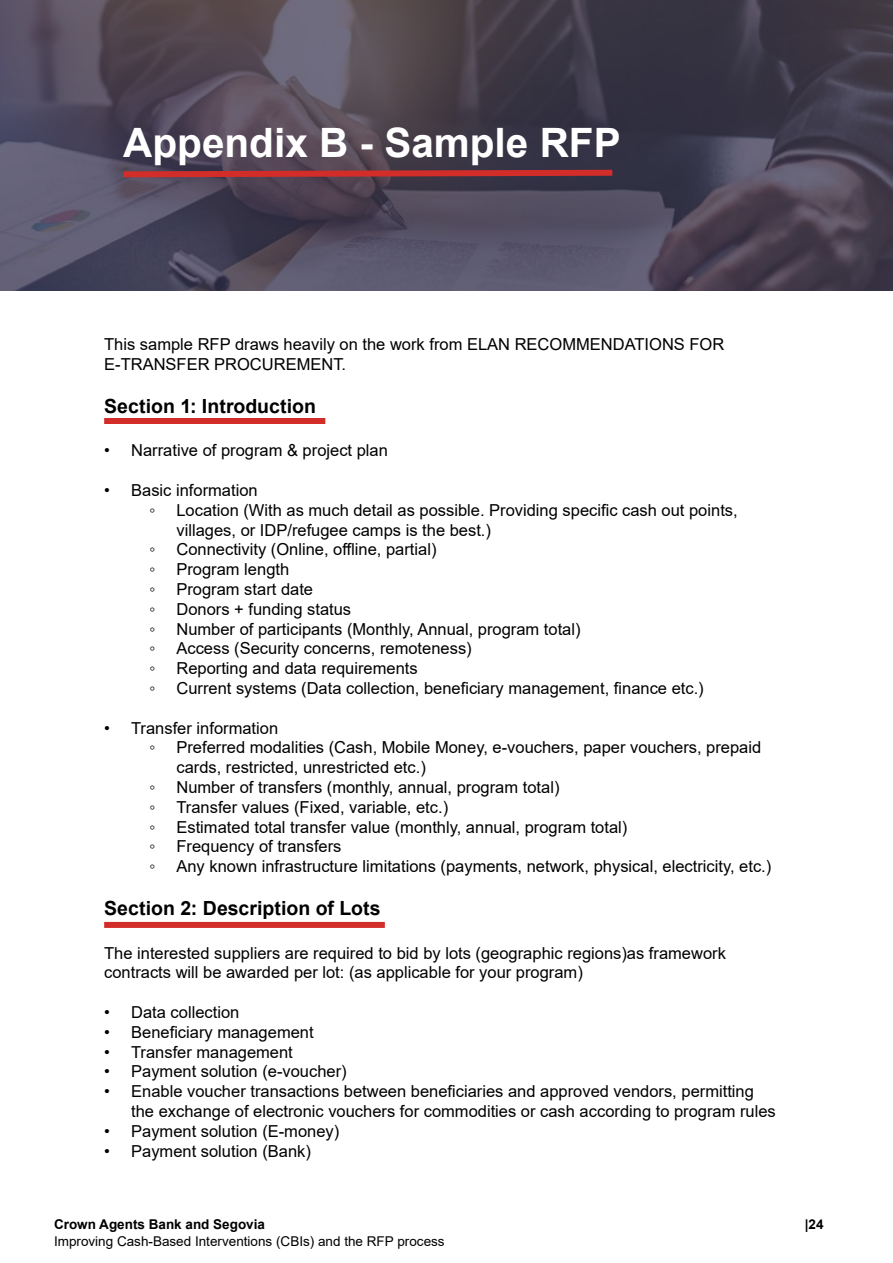
<style>
.page{position:relative;width:893px;height:1263px;background:#fff}
.page>*{position:absolute;margin:0;border:0;box-sizing:border-box;transform-origin:0 0}
.t1{font:700 40.5px "Arial";color:#fff}
.t2{font:700 19.5px "Arial";color:#000}
.t3{font:16.5px/19.8px "Arial";color:#000}
.t4{font:13.5px "Arial";color:#000}
.t5{font:700 13.5px "Arial";color:#000}
</style>
<div class="page">
<img style="left:0;top:0;width:893px;height:291px">
<svg style="left:117px;top:167px;width:501px;height:13px;background:#83353c"></svg>
<div style="left:104px;top:418px;width:221px;height:6px;background:#d22d28"></div>
<div style="left:104px;top:922px;width:281px;height:6px;background:#d22d28"></div>
<h1 class="t1" style="left:123px;top:114px;width:499px">Appendix B - Sample RFP</h1>
<p class="t3" style="left:104px;top:334px;width:622px">This sample RFP draws heavily on the work from ELAN RECOMMENDATIONS FOR<br>E-TRANSFER PROCUREMENT.</p>
<p class="t2" style="left:104px;top:392px;width:213px">Section 1: Introduction</p>
<p class="t3" style="left:104px;top:440px;width:285px">• Narrative of program &amp; project plan</p>
<p class="t3" style="left:149px;top:480px;width:110px;text-indent:-45px">• Basic information ◦</p>
<p class="t3" style="left:176px;top:500px;width:563px">Location (With as much detail as possible. Providing specific cash out points, villages, or IDP/refugee camps is the best.)</p>
<p class="t3" style="left:149px;top:539px;width:7px">◦</p>
<p class="t3" style="left:176px;top:539px;width:262px">Connectivity (Online, offline, partial)</p>
<p class="t3" style="left:149px;top:559px;width:7px">◦</p>
<p class="t3" style="left:176px;top:559px;width:114px">Program length</p>
<p class="t3" style="left:149px;top:579px;width:7px">◦</p>
<p class="t3" style="left:176px;top:579px;width:138px">Program start date</p>
<p class="t3" style="left:149px;top:599px;width:7px">◦</p>
<p class="t3" style="left:176px;top:599px;width:176px">Donors + funding status</p>
<p class="t3" style="left:149px;top:619px;width:7px">◦</p>
<p class="t3" style="left:176px;top:619px;width:406px">Number of participants (Monthly, Annual, program total)</p>
<p class="t3" style="left:149px;top:638px;width:7px">◦</p>
<p class="t3" style="left:176px;top:638px;width:297px">Access (Security concerns, remoteness)</p>
<p class="t3" style="left:149px;top:658px;width:7px">◦</p>
<p class="t3" style="left:176px;top:658px;width:243px">Reporting and data requirements</p>
<p class="t3" style="left:149px;top:678px;width:7px">◦</p>
<p class="t3" style="left:176px;top:678px;width:529px">Current systems (Data collection, beneficiary management, finance etc.)</p>
<p class="t3" style="left:149px;top:718px;width:130px;text-indent:-45px">• Transfer information ◦</p>
<p class="t3" style="left:176px;top:737px;width:586px">Preferred modalities (Cash, Mobile Money, e-vouchers, paper vouchers, prepaid cards, restricted, unrestricted etc.)</p>
<p class="t3" style="left:149px;top:777px;width:7px">◦</p>
<p class="t3" style="left:176px;top:777px;width:385px">Number of transfers (monthly, annual, program total)</p>
<p class="t3" style="left:149px;top:797px;width:7px">◦</p>
<p class="t3" style="left:176px;top:797px;width:273px">Transfer values (Fixed, variable, etc.)</p>
<p class="t3" style="left:149px;top:817px;width:7px">◦</p>
<p class="t3" style="left:176px;top:817px;width:452px">Estimated total transfer value (monthly, annual, program total)</p>
<p class="t3" style="left:149px;top:836px;width:7px">◦</p>
<p class="t3" style="left:176px;top:836px;width:167px">Frequency of transfers</p>
<p class="t3" style="left:149px;top:856px;width:7px">◦</p>
<p class="t3" style="left:176px;top:856px;width:596px">Any known infrastructure limitations (payments, network, physical, electricity, etc.)</p>
<p class="t2" style="left:104px;top:895px;width:278px">Section 2: Description of Lots</p>
<p class="t3" style="left:104px;top:943px;width:623px">The interested suppliers are required to bid by lots (geographic regions)as framework contracts will be awarded per lot: (as applicable for your program)</p>
<p class="t3" style="left:104px;top:1002px;width:137px">• Data collection</p>
<p class="t3" style="left:104px;top:1022px;width:211px">• Beneficiary management</p>
<p class="t3" style="left:104px;top:1042px;width:190px">• Transfer management</p>
<p class="t3" style="left:104px;top:1061px;width:244px">• Payment solution (e-voucher)</p>
<p class="t3" style="left:131px;top:1081px;width:646px;text-indent:-27px">• Enable voucher transactions between beneficiaries and approved vendors, permitting the exchange of electronic vouchers for commodities or cash according to program rules</p>
<p class="t3" style="left:104px;top:1121px;width:237px">• Payment solution (E-money)</p>
<p class="t3" style="left:104px;top:1141px;width:208px">• Payment solution (Bank)</p>
<p class="t5" style="left:54px;top:1215px;width:213px">Crown Agents Bank and Segovia</p>
<p class="t5" style="left:805px;top:1215px;width:20px">|24</p>
<p class="t4" style="left:54px;top:1231px;width:392px">Improving Cash-Based Interventions (CBIs) and the RFP process</p>
</div>
